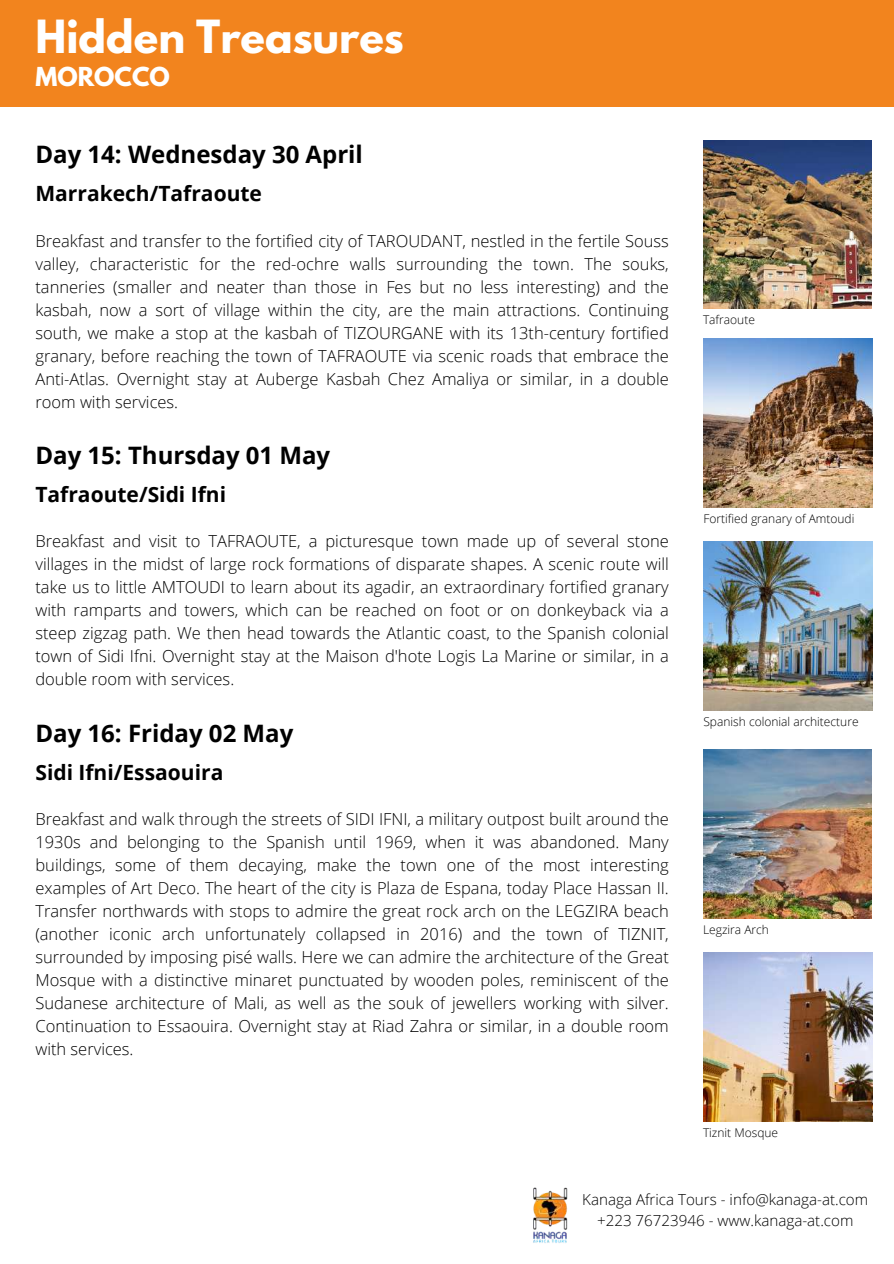
<style>
.page{position:relative;width:894px;height:1264px;background:#fff}
.page>*{position:absolute;margin:0;border:0;box-sizing:border-box;transform-origin:0 0}
.t1{font:700 40.5px "League Spartan";color:#fff}
.t2{font:700 24px "Open Sans";color:#000}
.t3{font:700 23.1px "League Spartan";color:#fff}
.t4{font:700 21px "Open Sans";color:#000}
.t5{font:300 16.5px/23px "Open Sans";color:#000;text-align:justify}
.t6{font:300 15.15px/21px "Open Sans";color:#000;text-align:center}
.t7{font:300 12px "Open Sans";color:#000}
</style>
<div class="page">
<img style="left:533px;top:1187px;width:35px;height:56px">
<div style="left:0;top:0;width:893px;height:106px;background:#f2841e"></div>
<img style="left:703px;top:140px;width:168px;height:169px">
<img style="left:703px;top:749px;width:168px;height:169px">
<img style="left:703px;top:952px;width:169px;height:169px">
<img style="left:703px;top:338px;width:169px;height:169px">
<img style="left:703px;top:541px;width:169px;height:169px">
<h1 class="t1" style="left:35px;top:17px;width:370px">Hidden Treasures</h1>
<h3 class="t3" style="left:35px;top:66px;width:136px">MOROCCO</h3>
<h2 class="t2" style="left:35px;top:138px;width:329px">Day 14: Wednesday 30 April</h2>
<p class="t4" style="left:35px;top:179px;width:228px">Marrakech/Tafraoute</p>
<p class="t5" style="left:35px;top:229px;width:634px">Breakfast and transfer to the fortified city of TAROUDANT, nestled in the fertile Souss valley, characteristic for the red-ochre walls surrounding the town. The souks, tanneries (smaller and neater than those in Fes but no less interesting) and the kasbah, now a sort of village within the city, are the main attractions. Continuing south, we make a stop at the kasbah of TIZOURGANE with its 13th-century fortified granary, before reaching the town of TAFRAOUTE via scenic roads that embrace the Anti-Atlas. Overnight stay at Auberge Kasbah Chez Amaliya or similar, in a double room with services.</p>
<h2 class="t2" style="left:35px;top:438px;width:296px">Day 15: Thursday 01 May</h2>
<p class="t4" style="left:35px;top:479px;width:192px">Tafraoute/Sidi Ifni</p>
<p class="t5" style="left:35px;top:529px;width:634px">Breakfast and visit to TAFRAOUTE, a picturesque town made up of several stone villages in the midst of large rock formations of disparate shapes. A scenic route will take us to little AMTOUDI to learn about its agadir, an extraordinary fortified granary with ramparts and towers, which can be reached on foot or on donkeyback via a steep zigzag path. We then head towards the Atlantic coast, to the Spanish colonial town of Sidi Ifni. Overnight stay at the Maison d'hote Logis La Marine or similar, in a double room with services.</p>
<h2 class="t2" style="left:35px;top:716px;width:259px">Day 16: Friday 02 May</h2>
<p class="t4" style="left:35px;top:757px;width:189px">Sidi Ifni/Essaouira</p>
<p class="t5" style="left:35px;top:807px;width:634px">Breakfast and walk through the streets of SIDI IFNI, a military outpost built around the 1930s and belonging to the Spanish until 1969, when it was abandoned. Many buildings, some of them decaying, make the town one of the most interesting examples of Art Deco. The heart of the city is Plaza de Espana, today Place Hassan II.<br>Transfer northwards with stops to admire the great rock arch on the LEGZIRA beach (another iconic arch unfortunately collapsed in 2016) and the town of TIZNIT, surrounded by imposing pisé walls. Here we can admire the architecture of the Great Mosque with a distinctive minaret punctuated by wooden poles, reminiscent of the Sudanese architecture of Mali, as well as the souk of jewellers working with silver.<br>Continuation to Essaouira. Overnight stay at Riad Zahra or similar, in a double room with services.</p>
<p class="t7" style="left:702px;top:311px;width:53px">Tafraoute</p>
<p class="t7" style="left:703px;top:510px;width:152px">Fortified granary of Amtoudi</p>
<p class="t7" style="left:703px;top:713px;width:157px">Spanish colonial architecture</p>
<p class="t7" style="left:702px;top:921px;width:67px">Legzira Arch</p>
<p class="t7" style="left:702px;top:1124px;width:77px">Tiznit Mosque</p>
<p class="t6" style="left:582px;top:1188px;width:287px">Kanaga Africa Tours - info@kanaga-at.com +223 76723946 - www.kanaga-at.com</p>
</div>
